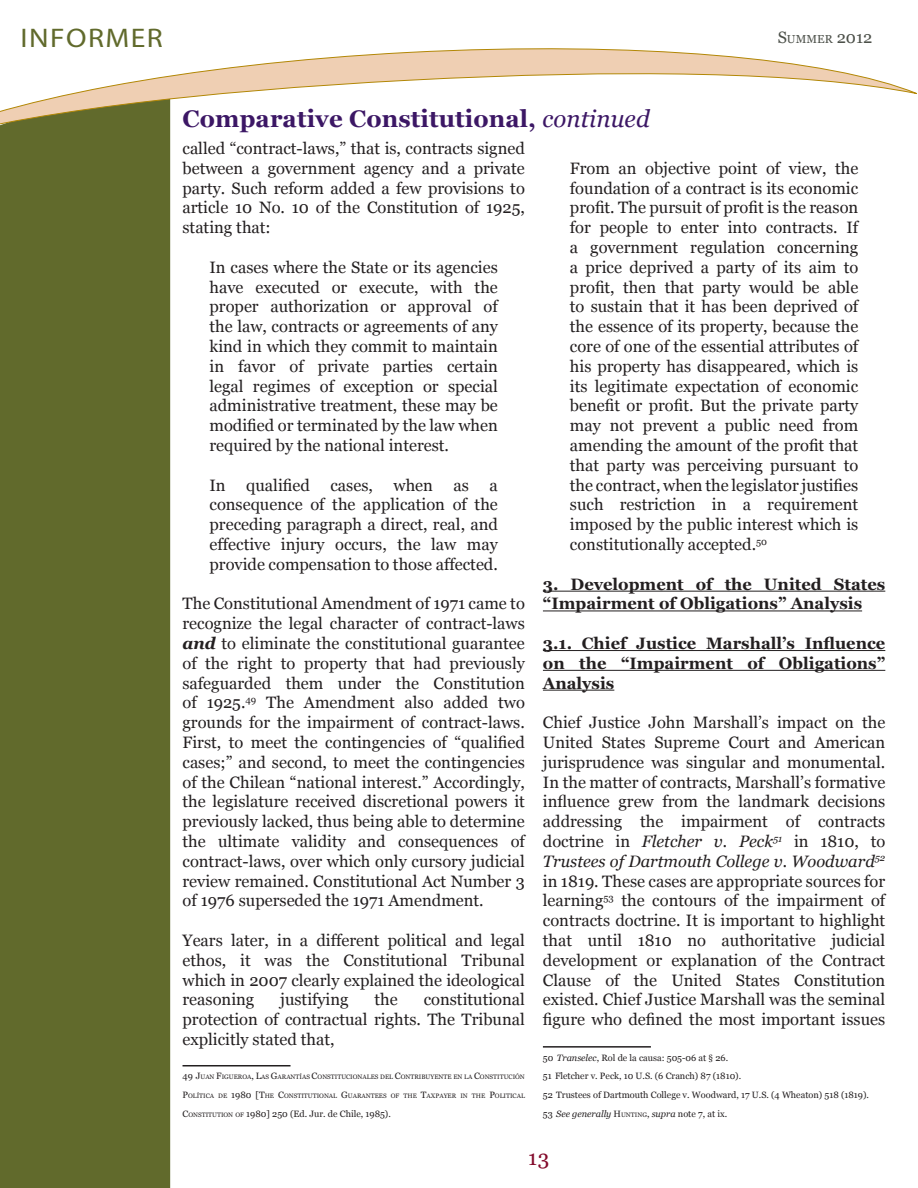
<style>
.page{position:relative;width:918px;height:1188px;background:#fff}
.page>*{position:absolute;margin:0;border:0;box-sizing:border-box;transform-origin:0 0}
.t1{font:27px "Myriad Pro";letter-spacing:.05em;color:#616a2c;scale:1.1 1}
.t2{font:700 24px "Georgia";letter-spacing:.005em;color:#3c1765}
.t3{font:21px "Georgia";color:#830a2b}
.t4{font:16.5px/19.8px "Georgia";color:#231f20;text-align:justify}
.t5{font:700 16.5px/19.8px "Georgia";color:#231f20}
.t6{font:11.55px "Georgia";color:#4c5049}
.Footnotes{font:9.15px "Georgia";color:#231f20}
.Footnotes-2{font:italic 9.15px "Georgia";color:#231f20}
.Footnotes-3{font:6.45px "Georgia";color:#231f20}
.s1{font-size:16.5px}
.s2{font-weight:400;font-style:italic}
.s3{font-weight:700;font-style:italic}
.s4{font-style:italic}
.s5{font-style:normal}
.s6{font-style:normal;font-size:6.45px}
.s7{font-size:9.15px}
.s8{font-style:inherit}
.s9{font-size:6.45px}
</style>
<div class="page">
<div style="left:0;top:148px;width:170px;height:1040px;background:#616a2c"></div>
<svg style="left:0;top:48px;width:917px;height:100px"></svg>
<hr style="left:183px;top:1065px;width:108px;height:1px;background:#231f20">
<hr style="left:543px;top:591px;width:342px;height:1px;background:#231f20">
<hr style="left:543px;top:610px;width:319px;height:1px;background:#231f20">
<hr style="left:543px;top:650px;width:342px;height:1px;background:#231f20">
<hr style="left:543px;top:670px;width:342px;height:1px;background:#231f20">
<hr style="left:543px;top:690px;width:71px;height:1px;background:#231f20">
<hr style="left:543px;top:1046px;width:108px;height:2px;background:#231f20">
<p class="t1" style="left:21px;top:22px;width:131px">INFORMER</p>
<p class="t6" style="left:778px;top:33px;width:96px"><span class="s1">S</span>UMMER <span class="s1">2012</span></p>
<p class="t2" style="left:183px;top:103px;width:469px">Comparative Constitutional, <span class="s2">continued</span></p>
<p class="t4" style="left:183px;top:139px;width:344px">called “contract-laws,” that is, contracts signed between a government agency and a private party. Such reform added a few provisions to article 10 No. 10 of the Constitution of 1925, stating that:</p>
<p class="t4" style="left:210px;top:258px;width:290px">In cases where the State or its agencies have executed or execute, with the proper authorization or approval of the law, contracts or agreements of any kind in which they commit to maintain in favor of private parties certain legal regimes of exception or special administrative treatment, these may be modified or terminated by the law when required by the national interest.</p>
<p class="t4" style="left:210px;top:475px;width:290px">In qualified cases, when as a consequence of the application of the preceding paragraph a direct, real, and effective injury occurs, the law may provide compensation to those affected.</p>
<p class="t4" style="left:183px;top:594px;width:344px">The Constitutional Amendment of 1971 came to recognize the legal character of contract-laws <span class="s3">and</span> to eliminate the constitutional guarantee of the right to property that had previously safeguarded them under the Constitution of 1925.<sup>49</sup> The Amendment also added two grounds for the impairment of contract-laws.<br>First, to meet the contingencies of “qualified cases;” and second, to meet the contingencies of the Chilean “national interest.” Accordingly, the legislature received discretional powers it previously lacked, thus being able to determine the ultimate validity and consequences of contract-laws, over which only cursory judicial review remained. Constitutional Act Number 3 of 1976 superseded the 1971 Amendment.</p>
<p class="t4" style="left:183px;top:931px;width:344px">Years later, in a different political and legal ethos, it was the Constitutional Tribunal which in 2007 clearly explained the ideological reasoning</p>
<p class="t4" style="left:570px;top:159px;width:290px">From an objective point of view, the foundation of a contract is its economic profit. The pursuit of profit is the reason for people to enter into contracts. If a government regulation concerning a price deprived a party of its aim to profit, then that party would be able to sustain that it has been deprived of the essence of its property, because the core of one of the essential attributes of his property has disappeared, which is its legitimate expectation of economic benefit or profit. But the private party may not prevent a public need from amending the amount of the profit that that party was perceiving pursuant to the contract, when the legislator justifies such restriction in a requirement imposed by the public interest which is constitutionally accepted.<sup>50</sup></p>
<p class="t5" style="left:543px;top:574px;width:344px">3. Development of the United States “Impairment of Obligations” Analysis</p>
<p class="t5" style="left:543px;top:634px;width:344px;text-align:justify">3.1. Chief Justice Marshall’s Influence on the “Impairment of Obligations” Analysis</p>
<p class="t4" style="left:543px;top:713px;width:344px">Chief Justice John Marshall’s impact on the United States Supreme Court and American jurisprudence was singular and monumental.<br>In the matter of contracts, Marshall’s formative influence grew from the landmark decisions addressing the impairment of contracts doctrine in <span class="s4">Fletcher v. Peck</span><sup>51</sup> in 1810, to <span class="s4">Trustees of Dartmouth College v. Woodward</span><sup>52 </sup>in 1819. These cases are appropriate sources for learning<sup>53</sup> the contours of the impairment of contracts doctrine. It is important to highlight that until 1810 no authoritative judicial development or explanation of the Contract Clause of the United States Constitution existed. Chief Justice Marshall was the seminal figure who defined the most important issues</p>
<p class="Footnotes" style="left:543px;top:1052px;width:187px">50 <span class="s4">Transelec</span>, Rol de la causa: 505-06 at § 26.</p>
<p class="Footnotes" style="left:543px;top:1071px;width:200px">51 Fletcher v. Peck, 10 U.S. (6 Cranch) 87 (1810).</p>
<p class="Footnotes" style="left:543px;top:1090px;width:328px">52 Trustees of Dartmouth College v. Woodward, 17 U.S. (4 Wheaton) 518 (1819).</p>
<p class="Footnotes-2" style="left:543px;top:1108px;width:186px"><span class="s5">53</span> See generally <span class="s5">H</span><span class="s6">UNTING</span><span class="s5">,</span> supra <span class="s5">note 7, at ix.</span></p>
<p class="t3" style="left:528px;top:1145px;width:23px">13</p>
<p class="t4" style="left:183px;top:990px;width:344px;text-indent:241px">constitutional protection of contractual rights. The Tribunal explicitly stated that,</p>
<p class="Footnotes-3" style="left:183px;top:1073px;width:344px"><span class="s7">49</span> <span class="s7">J</span>UAN <span class="s7">F</span>IGUEROA<span class="s7">,</span> <span class="s7">L</span>AS <span class="s7">G</span>ARANTÍAS <span class="s7">C</span>ONSTITUCIONALES DEL <span class="s7">C</span>ONTRIBUYENTE EN LA <span class="s7">C</span>ONSTITUCIÓN</p>
<p class="Footnotes-3" style="left:183px;top:1092px;width:344px"><span class="s7">P</span>OLÍTICA DE <span class="s7">1980 [T</span>HE <span class="s7">C</span>ONSTITUTIONAL <span class="s7">G</span>UARANTEES OF THE <span class="s7">T</span>AXPAYER IN THE <span class="s7">P</span>OLITICAL</p>
<p class="Footnotes" style="left:183px;top:1109px;width:210px"><span class="s8">C</span><span class="s9">ONSTITUTION OF</span> <span class="s8">1980]</span> 250 (Ed. Jur. de Chile, 1985).</p>
<p class="t4" style="left:280px;top:990px;width:70px">justifying</p>
<p class="t4" style="left:375px;top:990px;width:25px">the</p>
</div>
